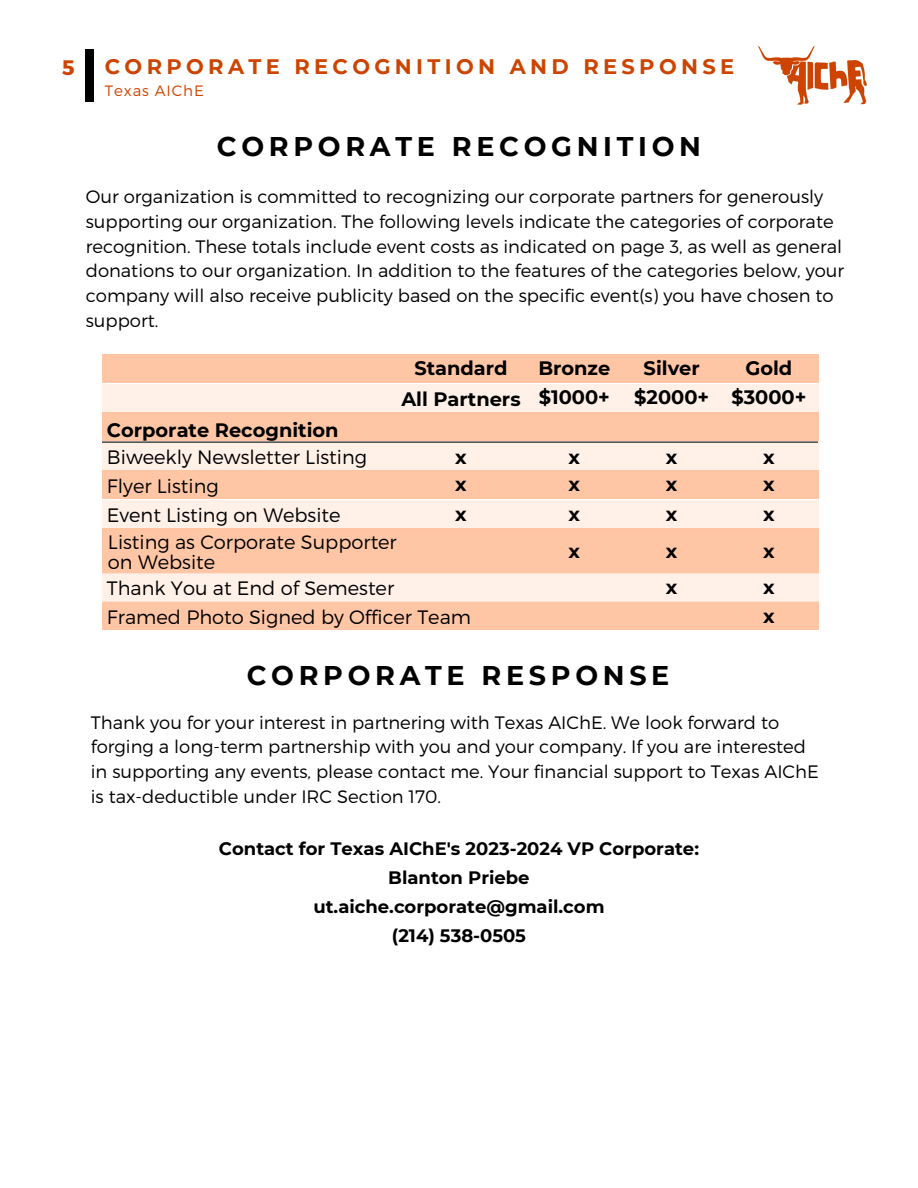
<style>
.page{position:relative;width:918px;height:1188px;background:#fff}
.page>*{position:absolute;margin:0;border:0;box-sizing:border-box;transform-origin:0 0}
.t1{font:700 27px "Montserrat";letter-spacing:.175em;color:#000}
.t2{font:700 21px "Montserrat";letter-spacing:.205em;color:#c40}
.t3{font:300 19.35px/19.8px "Montserrat";color:#000}
.t4{font:700 19.35px "Montserrat";color:#000}
.t5{font:300 18px/24.8px "Montserrat";color:#000}
.t6{font:700 18px "Montserrat";color:#000}
.t7{font:300 15px "Montserrat";letter-spacing:.06em;color:#c40}
</style>
<div class="page">
<img style="left:758px;top:46px;width:109px;height:59px">
<div style="left:86px;top:50px;width:8px;height:52px;background:#000"></div>
<div style="left:102px;top:355px;width:716px;height:28px;background:#ffc6a6"></div>
<div style="left:102px;top:384px;width:716px;height:28px;background:#fff0e8"></div>
<div style="left:102px;top:413px;width:716px;height:28px;background:#ffc6a6"></div>
<div style="left:102px;top:442px;width:716px;height:28px;background:#fff0e8"></div>
<div style="left:102px;top:471px;width:716px;height:28px;background:#ffc6a6"></div>
<div style="left:102px;top:500px;width:716px;height:28px;background:#fff0e8"></div>
<div style="left:102px;top:529px;width:716px;height:45px;background:#ffc6a6"></div>
<div style="left:102px;top:602px;width:716px;height:28px;background:#ffc6a6"></div>
<div style="left:102px;top:573px;width:716px;height:29px;background:#fff0e8"></div>
<svg style="left:102px;top:442px;width:716px;height:1px"></svg>
<p class="t2" style="left:62px;top:53px;width:14px">5</p>
<p class="t2" style="left:105px;top:54px;width:631px">CORPORATE RECOGNITION AND RESPONSE</p>
<p class="t7" style="left:105px;top:81px;width:100px">Texas AIChE</p>
<p class="t1" style="left:217px;top:130px;width:486px">CORPORATE RECOGNITION</p>
<p class="t5" style="left:86px;top:184px;width:760px">Our organization is committed to recognizing our corporate partners for generously supporting our organization. The following levels indicate the categories of corporate recognition. These totals include event costs as indicated on page 3, as well as general donations to our organization. In addition to the features of the categories below, your company will also receive publicity based on the specific event(s) you have chosen to support.</p>
<p class="t4" style="left:414px;top:356px;width:95px">Standard</p>
<p class="t4" style="left:401px;top:387px;width:121px">All Partners</p>
<p class="t4" style="left:107px;top:418px;width:233px">Corporate Recognition</p>
<p class="t3" style="left:107px;top:446px;width:262px">Biweekly Newsletter Listing</p>
<p class="t3" style="left:107px;top:475px;width:113px">Flyer Listing</p>
<p class="t3" style="left:107px;top:504px;width:235px">Event Listing on Website</p>
<p class="t3" style="left:108px;top:531px;width:290px">Listing as Corporate Supporter on Website</p>
<p class="t4" style="left:455px;top:445px;width:13px">x</p>
<p class="t4" style="left:455px;top:472px;width:13px">x</p>
<p class="t4" style="left:455px;top:502px;width:13px">x</p>
<p class="t4" style="left:538px;top:356px;width:74px">Bronze</p>
<p class="t4" style="left:539px;top:386px;width:73px">$1000+</p>
<p class="t4" style="left:569px;top:445px;width:13px">x</p>
<p class="t4" style="left:569px;top:472px;width:13px">x</p>
<p class="t4" style="left:569px;top:502px;width:13px">x</p>
<p class="t4" style="left:569px;top:540px;width:13px">x</p>
<p class="t4" style="left:644px;top:356px;width:58px">Silver</p>
<p class="t4" style="left:634px;top:386px;width:76px">$2000+</p>
<p class="t4" style="left:666px;top:445px;width:13px">x</p>
<p class="t4" style="left:666px;top:472px;width:13px">x</p>
<p class="t4" style="left:666px;top:502px;width:13px">x</p>
<p class="t4" style="left:666px;top:540px;width:13px">x</p>
<p class="t3" style="left:107px;top:578px;width:289px">Thank You at End of Semester</p>
<p class="t4" style="left:666px;top:575px;width:13px">x</p>
<p class="t3" style="left:107px;top:606px;width:366px">Framed Photo Signed by Officer Team</p>
<p class="t1" style="left:247px;top:659px;width:424px">CORPORATE RESPONSE</p>
<p class="t4" style="left:745px;top:356px;width:48px">Gold</p>
<p class="t4" style="left:731px;top:386px;width:76px">$3000+</p>
<p class="t4" style="left:763px;top:445px;width:13px">x</p>
<p class="t4" style="left:763px;top:472px;width:13px">x</p>
<p class="t4" style="left:763px;top:502px;width:13px">x</p>
<p class="t4" style="left:763px;top:540px;width:13px">x</p>
<p class="t4" style="left:763px;top:575px;width:13px">x</p>
<p class="t4" style="left:763px;top:604px;width:13px">x</p>
<p class="t5" style="left:91px;top:709px;width:729px">Thank you for your interest in partnering with Texas AIChE. We look forward to forging a long-term partnership with you and your company. If you are interested in supporting any events, please contact me. Your financial support to Texas AIChE is tax-deductible under IRC Section 170.</p>
<p class="t6" style="left:219px;top:837px;width:482px">Contact for Texas AIChE's 2023-2024 VP Corporate:</p>
<p class="t6" style="left:388px;top:867px;width:143px">Blanton Priebe</p>
<p class="t6" style="left:313px;top:896px;width:293px">ut.aiche.corporate@gmail.com</p>
<p class="t6" style="left:392px;top:925px;width:136px">(214) 538-0505</p>
</div>
